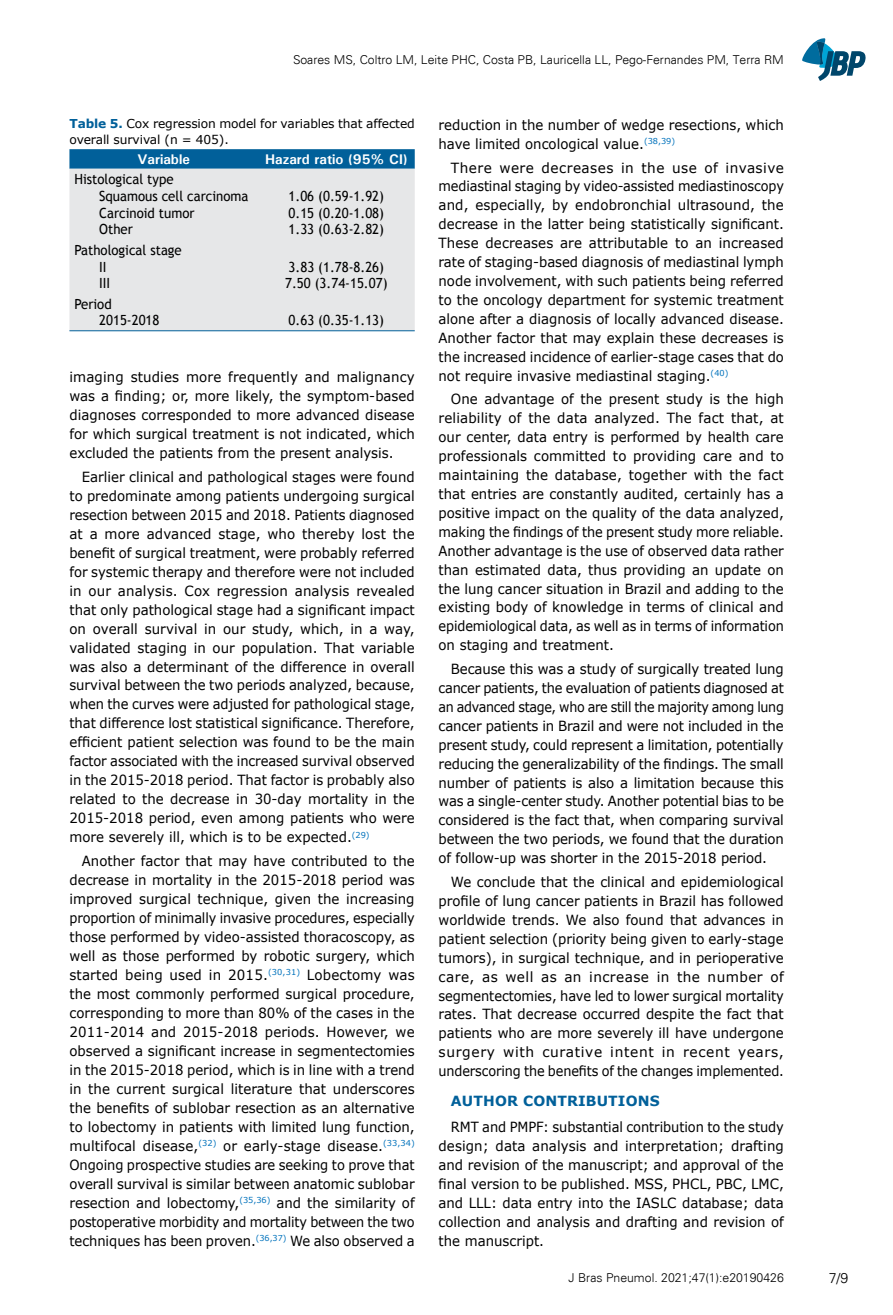
<style>
.page{position:relative;width:893px;height:1315px;background:#fff}
.page>*{position:absolute;margin:0;border:0;box-sizing:border-box;transform-origin:0 0}
.t1{font:14px/18.9px "Verdana";color:#000;text-align:justify;scale:.95 1}
.t2{font:14px/18.9px "Verdana";color:#000;text-align:justify}
.t3{font:14px/18.9px "Verdana";color:#000;text-align:justify;scale:.93 1}
.t4{font:14px/18.9px "Verdana";color:#000;text-align:justify;scale:.96 1}
.t5{font:14px/16.8px "Trebuchet MS";color:#000;scale:.94 1}
.t6{font:700 14px "Univers";color:#fff}
.t7{font:700 14px "Verdana";letter-spacing:.01em;color:#01609a}
.t8{font:300 14px "Univers";color:#000}
.t9{font:300 12.25px "Univers";color:#000}
.t10{font:12.25px/15.8px "Verdana";letter-spacing:-.01em;color:#000}
.s1{font-weight:700;color:#01609a}
</style>
<div class="page">
<svg style="left:802px;top:38px;width:64px;height:43px"></svg>
<svg style="left:69px;top:149px;width:346px;height:20px;background:#08649c"></svg>
<div style="left:69px;top:169px;width:346px;height:161px;background:#e6e7e8"></div>
<hr style="left:69px;top:330px;width:189px;height:1px;background:#01609a">
<hr style="left:258px;top:330px;width:157px;height:1px;background:#01609a">
<p class="t9" style="left:293px;top:52px;width:492px">Soares MS, Coltro LM, Leite PHC, Costa PB, Lauricella LL, Pego-Fernandes PM, Terra RM</p>
<p class="t10" style="left:69px;top:116px;width:347px"><span class="s1">Table 5.</span> Cox regression model for variables that affected overall survival (n = 405).</p>
<p class="t6" style="left:138px;top:150px;width:54px">Variable</p>
<p class="t6" style="left:265px;top:150px;width:144px">Hazard ratio (95% CI)</p>
<p class="t5" style="left:99px;top:171px;width:160px;text-indent:-25px">Histological type<br>Squamous cell carcinoma<br>Carcinoid tumor<br>Other</p>
<p class="t5" style="left:289px;top:188px;width:103px;text-align:justify">1.06 (0.59-1.92)<br>0.15 (0.20-1.08)<br>1.33 (0.63-2.82)</p>
<p class="t5" style="left:99px;top:241px;width:89px;text-indent:-25px">Pathological stage<br>II<br>III</p>
<p class="t5" style="left:99px;top:295px;width:66px;text-indent:-25px">Period<br>2015-2018</p>
<p class="t5" style="left:285px;top:258px;width:110px">3.83 (1.78-8.26)<br>7.50 (3.74-15.07)</p>
<p class="t5" style="left:289px;top:312px;width:103px">0.63 (0.35-1.13)</p>
<p class="t4" style="left:69px;top:368px;width:361px">imaging studies more frequently and malignancy was a finding; or, more likely, the symptom-based diagnoses corresponded to more advanced disease for which surgical treatment is not indicated, which excluded the patients from the present analysis.</p>
<p class="t1" style="left:69px;top:467px;width:365px;text-indent:12px">Earlier clinical and pathological stages were found to predominate among patients undergoing surgical resection between 2015 and 2018. Patients diagnosed at a more advanced stage, who thereby lost the benefit of surgical treatment, were probably referred for systemic therapy and therefore were not included in our analysis. Cox regression analysis revealed that only pathological stage had a significant impact on overall survival in our study, which, in a way, validated staging in our population. That variable was also a determinant of the difference in overall survival between the two periods analyzed, because, when the curves were adjusted for pathological stage, that difference lost statistical significance. Therefore, efficient patient selection was found to be the main factor associated with the increased survival observed in the 2015-2018 period. That factor is probably also related to the decrease in 30-day mortality in the 2015-2018 period, even among patients who were more severely ill, which is to be expected.<sup>(29)</sup></p>
<p class="t1" style="left:69px;top:852px;width:365px;text-indent:12px">Another factor that may have contributed to the decrease in mortality in the 2015-2018 period was improved surgical technique, given the increasing proportion of minimally invasive procedures, especially those performed by video-assisted thoracoscopy, as well as those performed by robotic surgery, which started being used in 2015.<sup>(30,31)</sup> Lobectomy was the most commonly performed surgical procedure, corresponding to more than 80% of the cases in the 2011-2014 and 2015-2018 periods. However, we observed a significant increase in segmentectomies in the 2015-2018 period, which is in line with a trend in the current surgical literature that underscores the benefits of sublobar resection as an alternative to lobectomy in patients with limited lung function, multifocal disease,<sup>(32)</sup> or early-stage disease.<sup>(33,34)<br></sup>Ongoing prospective studies are seeking to prove that overall survival is similar between anatomic sublobar resection and lobectomy,<sup>(35,36)</sup> and the similarity of postoperative morbidity and mortality between the two techniques has been proven.<sup>(36,37)</sup> We also observed a</p>
<p class="t1" style="left:439px;top:115px;width:365px">reduction in the number of wedge resections, which have limited oncological value.<sup>(38,39)</sup></p>
<p class="t2" style="left:439px;top:158px;width:347px;text-indent:12px">There were decreases in the use of invasive mediastinal staging by video-assisted mediastinoscopy and, especially, by endobronchial ultrasound, the decrease in the latter being statistically significant.<br>These decreases are attributable to an increased rate of staging-based diagnosis of mediastinal lymph node involvement, with such patients being referred to the oncology department for systemic treatment alone after a diagnosis of locally advanced disease.<br>Another factor that may explain these decreases is the increased incidence of earlier-stage cases that do not require invasive mediastinal staging.<sup>(40)</sup></p>
<p class="t1" style="left:439px;top:390px;width:365px;text-indent:12px">One advantage of the present study is the high reliability of the data analyzed. The fact that, at our center, data entry is performed by health care professionals committed to providing care and to maintaining the database, together with the fact that entries are constantly audited, certainly has a positive impact on the quality of the data analyzed, making the findings of the present study more reliable.<br>Another advantage is the use of observed data rather than estimated data, thus providing an update on the lung cancer situation in Brazil and adding to the existing body of knowledge in terms of clinical and epidemiological data, as well as in terms of information on staging and treatment.</p>
<p class="t1" style="left:439px;top:660px;width:365px;text-indent:12px">Because this was a study of surgically treated lung cancer patients, the evaluation of patients diagnosed at an advanced stage, who are still the majority among lung cancer patients in Brazil and were not included in the present study, could represent a limitation, potentially reducing the generalizability of the findings. The small number of patients is also a limitation because this was a single-center study. Another potential bias to be considered is the fact that, when comparing survival between the two periods, we found that the duration of follow-up was shorter in the 2015-2018 period.</p>
<p class="t1" style="left:439px;top:872px;width:365px;text-indent:12px">We conclude that the clinical and epidemiological profile of lung cancer patients in Brazil has followed worldwide trends. We also found that advances in patient selection (priority being given to early-stage tumors), in surgical technique, and in perioperative care, as well as an increase in the number of segmentectomies, have led to lower surgical mortality rates. That decrease occurred despite the fact that patients who are more severely ill have undergone surgery with curative intent in recent years, underscoring the benefits of the changes implemented.</p>
<p class="t7" style="left:451px;top:1090px;width:210px">AUTHOR CONTRIBUTIONS</p>
<p class="t3" style="left:439px;top:1117px;width:373px;text-indent:12px">RMT and PMPF: substantial contribution to the study design; data analysis and interpretation; drafting and revision of the manuscript; and approval of the final version to be published. MSS, PHCL, PBC, LMC, and LLL: data entry into the IASLC database; data collection and analysis and drafting and revision of the manuscript.</p>
<p class="t9" style="left:569px;top:1270px;width:217px">J Bras Pneumol. 2021;47(1):e20190426</p>
<p class="t8" style="left:829px;top:1269px;width:21px">7/9</p>
</div>
